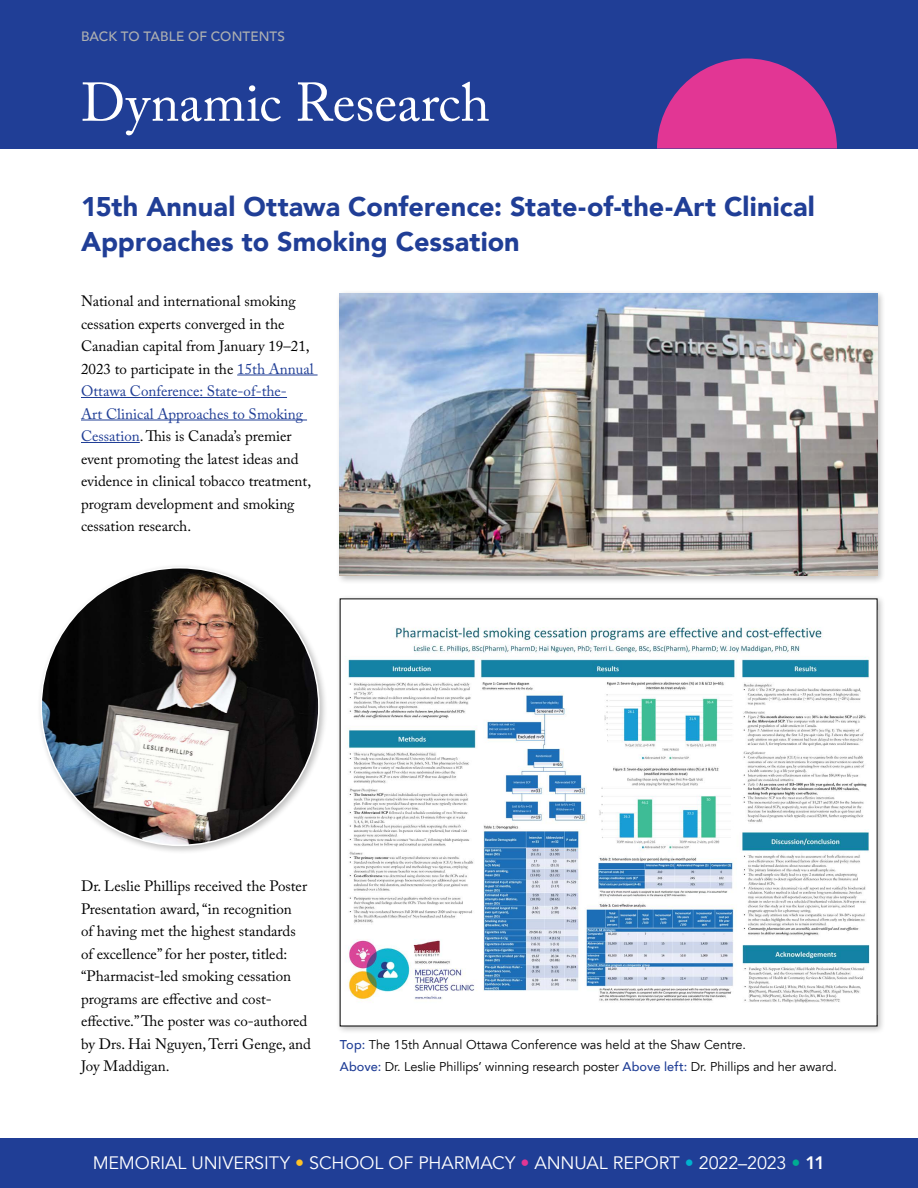
<style>
.page{position:relative;width:918px;height:1188px;background:#fff}
.page>*{position:absolute;margin:0;border:0;box-sizing:border-box;transform-origin:0 0}
.t1{font:54px "Adobe Caslon Pro";letter-spacing:-.005em;color:#fff}
.t2{font:900 27px/34.5px "Avenir";letter-spacing:.005em;color:#203e96}
.t3{font:18px "Avenir";letter-spacing:-.005em;color:#fff}
.t4{font:15px/22.5px "Adobe Caslon Pro";color:#000}
.t5{font:500 13.5px "Avenir";letter-spacing:.01em;color:#afb1b1}
.t6{font:12.75px/22.5px "Avenir";letter-spacing:-.005em;color:#000}
.s1{color:#203e96}
.s2{font-weight:500;color:#203e96}
.s3{color:#fec225}
.s4{color:#e23694}
.s5{color:#00b2cf}
.s6{color:#00ac92}
.s7{font-weight:800}
</style>
<div class="page">
<div style="left:0;top:1138px;width:918px;height:50px;background:#203e96"></div>
<div style="left:0;top:0;width:918px;height:148px;background:#203e96"></div>
<svg style="left:657px;top:58px;width:180px;height:90px"></svg>
<hr style="left:237px;top:375px;width:81px;height:1px;background:#203e96">
<hr style="left:81px;top:397px;width:206px;height:1px;background:#203e96">
<hr style="left:81px;top:420px;width:226px;height:1px;background:#203e96">
<hr style="left:81px;top:442px;width:59px;height:1px;background:#203e96">
<div style="left:336px;top:290px;width:550px;height:294px;background:#000;opacity:.25"></div>
<img style="left:340px;top:294px;width:538px;height:282px">
<div style="left:336px;top:595px;width:550px;height:439px;background:#000;opacity:.25"></div>
<div style="left:340px;top:599px;width:537px;height:427px;background:#fff"></div>
<img style="left:345px;top:627px;width:525px;height:376px">
<div style="left:36px;top:563px;width:292px;height:291px;background:#000;opacity:.25"></div>
<img style="left:41px;top:568px;width:278px;height:277px;border-radius:139px">
<p class="t5" style="left:81px;top:24px;width:206px">BACK TO TABLE OF CONTENTS</p>
<h1 class="t1" style="left:81px;top:70px;width:410px">Dynamic Research</h1>
<h2 class="t2" style="left:81px;top:189px;width:735px">15th Annual Ottawa Conference: State-of-the-Art Clinical<br>Approaches to Smoking Cessation</h2>
<p class="t4" style="left:81px;top:290px;width:234px">National and international smoking cessation experts converged in the Canadian capital from January 19–21, 2023 to participate in the <span class="s1">15th Annual Ottawa Conference: State-of-the-<br>Art Clinical Approaches to Smoking Cessation</span>. This is Canada’s premier event promoting the latest ideas and evidence in clinical tobacco treatment, program development and smoking cessation research.</p>
<p class="t4" style="left:81px;top:875px;width:232px">Dr. Leslie Phillips received the Poster Presentation award, “in recognition<br>of having met the highest standards of excellence” for her poster, titled: “Pharmacist-led smoking cessation programs are effective and cost&shy;effective.” The poster was co-authored by Drs. Hai Nguyen, Terri Genge, and Joy Maddigan.</p>
<p class="t6" style="left:340px;top:1033px;width:499px"><span class="s2">Top:</span> The 15th Annual Ottawa Conference was held at the Shaw Centre.<br><span class="s2">Above:</span> Dr. Leslie Phillips’ winning research poster <span class="s2">Above left:</span> Dr. Phillips and her award.</p>
<p class="t3" style="left:93px;top:1152px;width:734px">MEMORIAL UNIVERSITY <span class="s3">•</span> SCHOOL OF PHARMACY <span class="s4">•</span> ANNUAL REPORT <span class="s5">•</span> 2022–2023 <span class="s6">•</span> <span class="s7">11</span></p>
</div>
